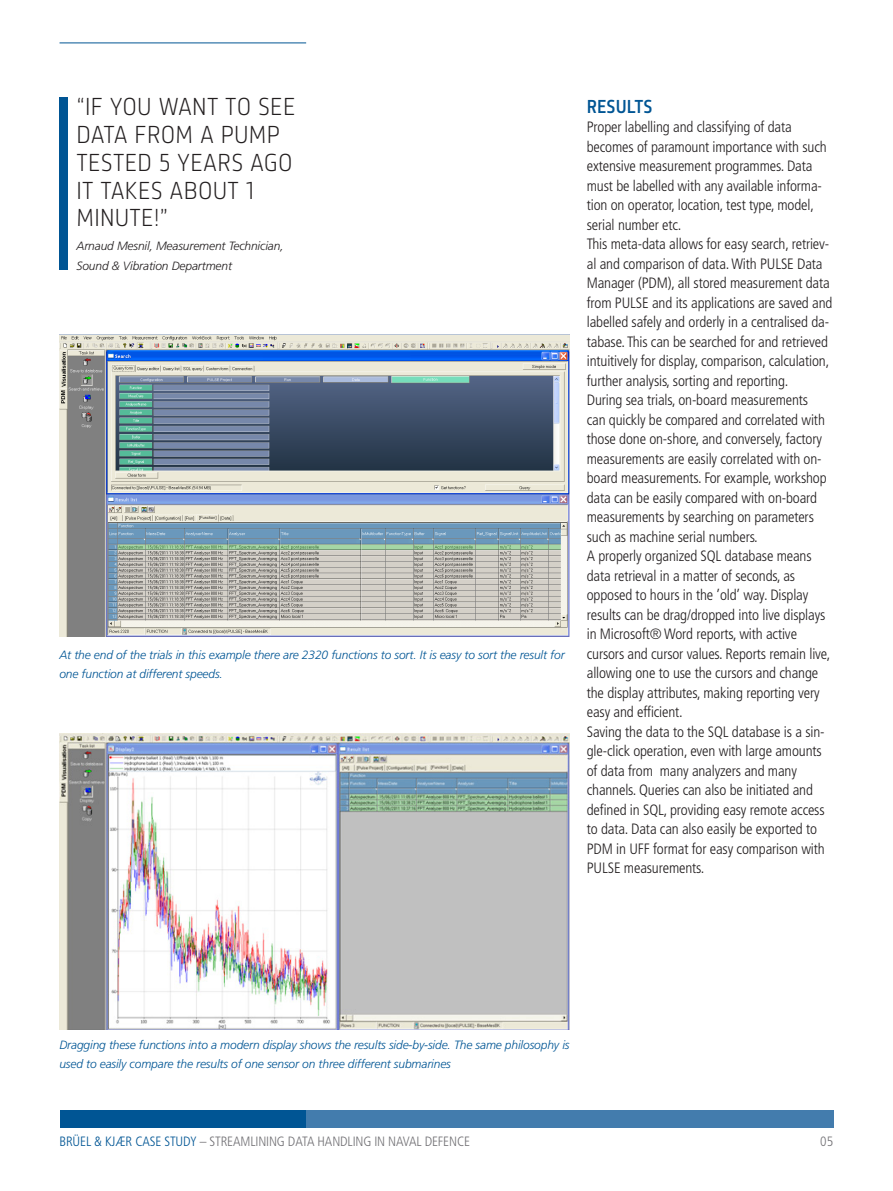
<style>
.page{position:relative;width:893px;height:1191px;background:#fff}
.page>*{position:absolute;margin:0;border:0;box-sizing:border-box;transform-origin:0 0}
.quote{font:300 25.5px/27.8px "Sinews Sans Pro";letter-spacing:.01em;color:#231f20}
.subheading{font:500 19.5px "Sinews Sans Pro";color:#005594}
.copy{font:300 condensed 15px/19.5px "Frutiger LT Std";letter-spacing:-.01em;color:#231f20}
.t1{font:300 condensed 13.5px "Frutiger LT Std";letter-spacing:-.01em;color:#717074}
.t2{font:italic 300 12px/19.5px "Frutiger LT Std";letter-spacing:-.01em;color:#005594}
.quote_who{font:italic 300 12px/19.5px "Frutiger LT Std";letter-spacing:-.01em;color:#231f20}
.s1{color:#005594}
</style>
<div class="page">
<hr style="left:60px;top:43px;width:246px;height:1px;background:#005594">
<div style="left:60px;top:1110px;width:386px;height:17px;background:#005594"></div>
<div style="left:306px;top:1110px;width:527px;height:17px;background:#437cad"></div>
<img style="left:59px;top:335px;width:511px;height:301px">
<div style="left:60px;top:97px;width:8px;height:173px;background:#005594"></div>
<img style="left:59px;top:733px;width:511px;height:297px">
<p class="quote" style="left:77px;top:93px;width:220px">“IF YOU WANT TO SEE<br>DATA FROM A PUMP<br>TESTED 5 YEARS AGO<br>IT TAKES ABOUT 1<br>MINUTE!”</p>
<p class="quote_who" style="left:77px;top:236px;width:209px">Arnaud Mesnil, Measurement Technician,<br>Sound &amp; Vibration Department</p>
<p class="t2" style="left:59px;top:645px;width:507px">At the end of the trials in this example there are 2320 functions to sort. It is easy to sort the result for one function at different speeds.</p>
<p class="subheading" style="left:587px;top:95px;width:67px">RESULTS</p>
<p class="copy" style="left:587px;top:117px;width:241px">Proper labelling and classifying of data becomes of paramount importance with such extensive measurement programmes. Data must be labelled with any available informa&shy;tion on operator, location, test type, model, serial number etc.</p>
<p class="copy" style="left:587px;top:234px;width:247px">This meta-data allows for easy search, retriev&shy;al and comparison of data. With PULSE Data Manager (PDM), all stored measurement data from PULSE and its applications are saved and labelled safely and orderly in a centralised da&shy;tabase. This can be searched for and retrieved intuitively for display, comparison, calculation, further analysis, sorting and reporting.</p>
<p class="copy" style="left:587px;top:390px;width:241px">During sea trials, on-board measurements can quickly be compared and correlated with those done on-shore, and conversely, factory measurements are easily correlated with on&shy;board measurements. For example, workshop data can be easily compared with on-board measurements by searching on parameters such as machine serial numbers.</p>
<p class="copy" style="left:587px;top:546px;width:245px">A properly organized SQL database means data retrieval in a matter of seconds, as opposed to hours in the ’old’ way. Display results can be drag/dropped into live displays in Microsoft® Word reports, with active cursors and cursor values. Reports remain live, allowing one to use the cursors and change the display attributes, making reporting very easy and efficient.</p>
<p class="copy" style="left:587px;top:722px;width:240px">Saving the data to the SQL database is a sin&shy;gle-click operation, even with large amounts of data from many analyzers and many channels. Queries can also be initiated and defined in SQL, providing easy remote access to data. Data can also easily be exported to PDM in UFF format for easy comparison with PULSE measurements.</p>
<p class="t2" style="left:59px;top:1035px;width:512px">Dragging these functions into a modern display shows the results side-by-side. The same philosophy is used to easily compare the results of one sensor on three different submarines</p>
<p class="t1" style="left:60px;top:1133px;width:412px"><span class="s1">BRÜEL &amp; KJÆR CASE STUDY</span> – STREAMLINING DATA HANDLING IN NAVAL DEFENCE</p>
<p class="t1" style="left:820px;top:1133px;width:15px">05</p>
</div>
